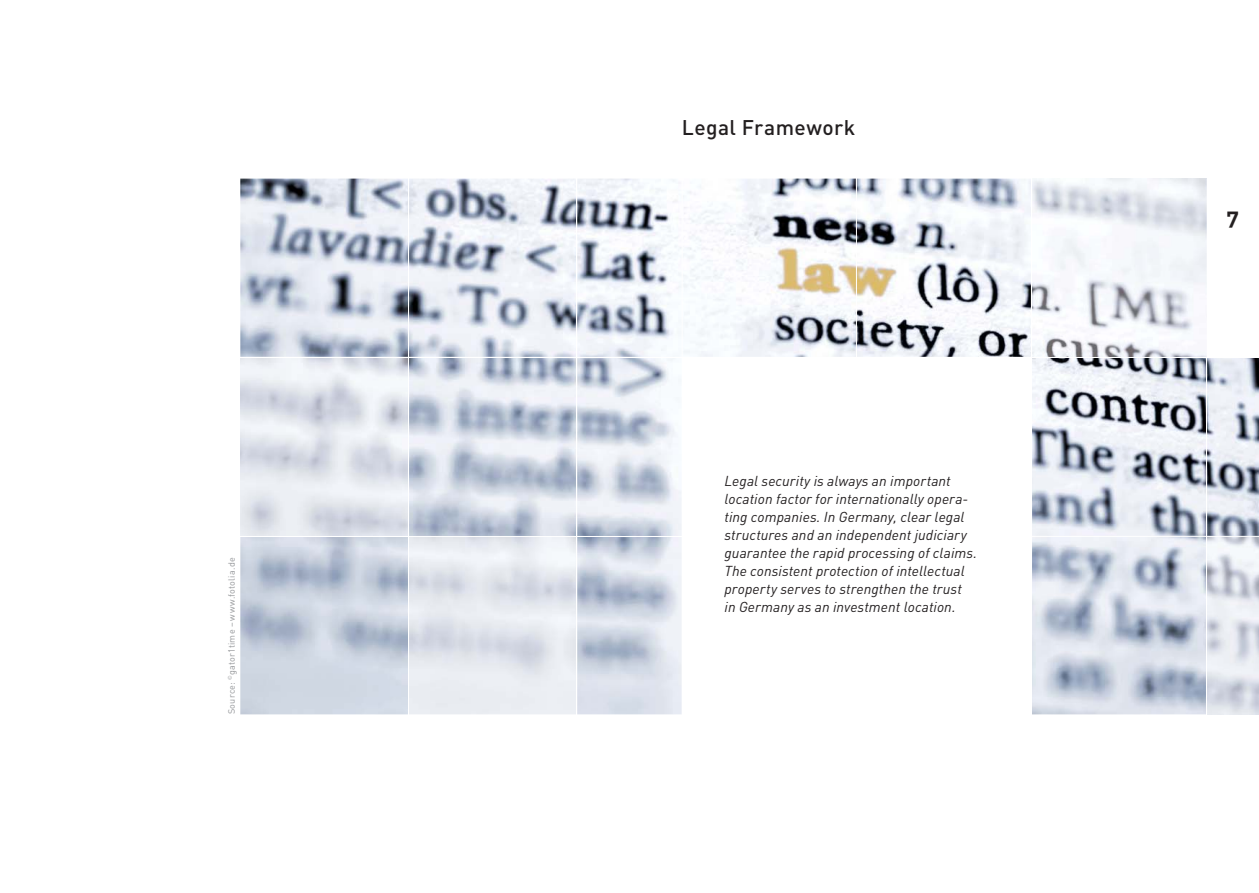
<style>
.page{position:relative;width:1259px;height:893px;background:#fff}
.page>*{position:absolute;margin:0;border:0;box-sizing:border-box;transform-origin:0 0}
.t1{font:22.5px "DIN Bold Alternate";color:#231f20}
.t2{font:500 21px "DIN";letter-spacing:.02em;color:#231f20}
.t3{font:italic 14.25px/18px "DIN";letter-spacing:.005em;color:#231f20}
.t4{font:9px "DIN";letter-spacing:.025em;color:#939598}
</style>
<div class="page">
<img style="left:240px;top:179px;width:1019px;height:535px">
<hr style="left:408px;top:89px;width:1px;height:804px;background:#fff">
<hr style="left:576px;top:89px;width:1px;height:804px;background:#fff">
<hr style="left:682px;top:89px;width:1px;height:804px;background:#fff">
<hr style="left:856px;top:89px;width:1px;height:804px;background:#fff">
<hr style="left:1031px;top:89px;width:1px;height:804px;background:#fff">
<hr style="left:1206px;top:89px;width:1px;height:804px;background:#fff">
<hr style="left:221px;top:357px;width:1038px;height:1px;background:#fff">
<hr style="left:221px;top:536px;width:461px;height:1px;background:#fff">
<div style="left:682px;top:357px;width:349px;height:372px;background:#fff"></div>
<div style="left:1206px;top:179px;width:53px;height:178px;background:#fff"></div>
<img style="left:409px;top:537px;width:167px;height:177px">
<img style="left:1032px;top:179px;width:174px;height:178px">
<img style="left:240px;top:358px;width:168px;height:178px">
<img style="left:1207px;top:537px;width:52px;height:177px">
<hr style="left:1031px;top:536px;width:228px;height:1px;background:#fff">
<p class="t4" style="left:228px;top:714px;width:158px;rotate:-90deg">Source: <sup>©</sup>gator1time – www.fotolia.de</p>
<h2 class="t2" style="left:682px;top:120px;width:175px">Legal Framework</h2>
<p class="t3" style="left:724px;top:474px;width:254px">Legal security is always an important location factor for internationally opera&shy;ting companies. In Germany, clear legal structures and an independent judiciary guarantee the rapid processing of claims.<br>The consistent protection of intellectual property serves to strengthen the trust<br>in Germany as an investment location.</p>
<h1 class="t1" style="left:1226px;top:202px;width:14px">7</h1>
<h1 class="t1" style="left:1227px;top:202px;width:11px">1</h1>
</div>
